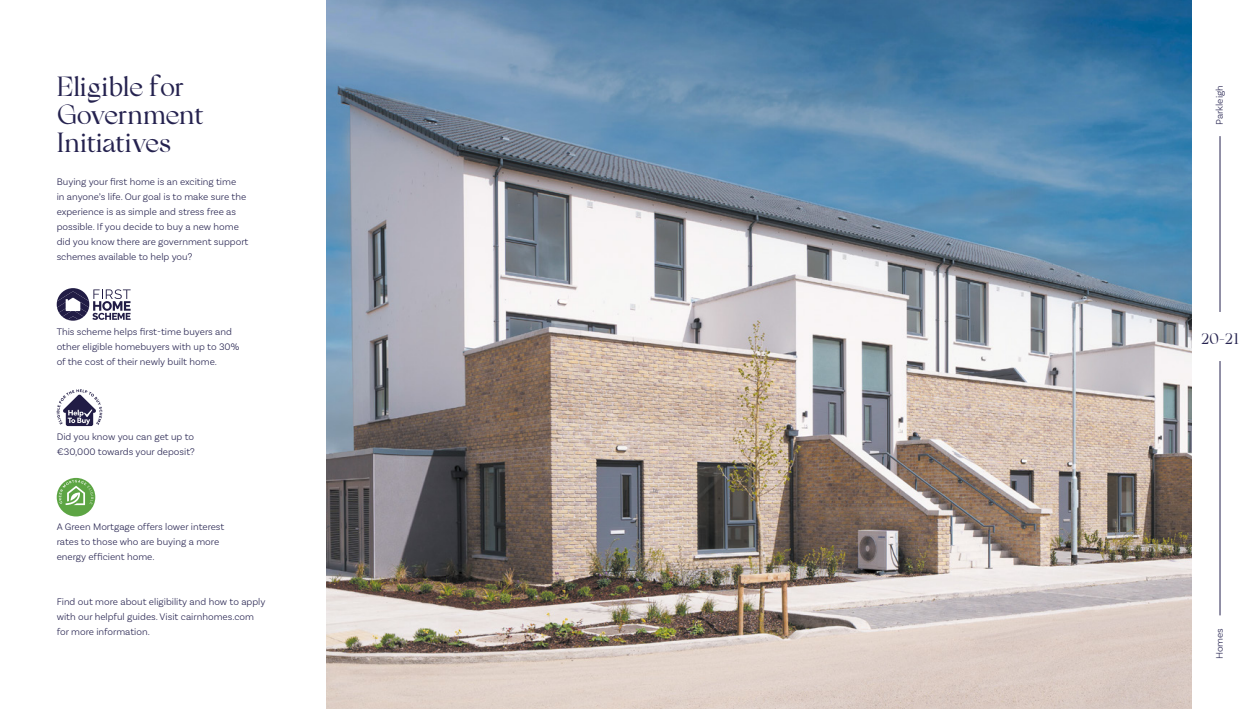
<style>
.page{position:relative;width:1248px;height:709px;background:#fff}
.page>*{position:absolute;margin:0;border:0;box-sizing:border-box;transform-origin:0 0}
.t1{font:27px/28px "FH1089 Parkleigh Regular";letter-spacing:-.025em;color:#25224f}
.t2{font:15px "FH1089 Parkleigh Regular";color:#25224f}
.t3{font:300 10px/15px "Basic Sans";color:#25224f}
</style>
<div class="page">
<hr style="left:1219px;top:136px;width:1px;height:176px;background:#25224f">
<svg style="left:57px;top:288px;width:74px;height:33px"></svg>
<svg style="left:57px;top:389px;width:45px;height:37px"></svg>
<div style="left:57px;top:478px;width:38px;height:38px;background:#5da544;border-radius:50%"></div>
<svg style="left:59px;top:480px;width:34px;height:25px"></svg>
<img style="left:326px;top:0;width:865px;height:709px">
<hr style="left:1219px;top:361px;width:1px;height:254px;background:#25224f">
<h1 class="t1" style="left:57px;top:71px;width:149px">Eligible for<br>Government<br>Initiatives</h1>
<p class="t3" style="left:1211px;top:125px;width:41px;rotate:-90deg">Parkleigh</p>
<p class="t3" style="left:57px;top:173px;width:193px">Buying your first home is an exciting time<br>in anyone’s life. Our goal is to make sure the experience is as simple and stress free as possible. If you decide to buy a new home did you know there are government support schemes available to help you?</p>
<p class="t3" style="left:57px;top:323px;width:184px">This scheme helps first-time buyers and other eligible homebuyers with up to 30% of the cost of their newly built home.</p>
<p class="t3" style="left:57px;top:428px;width:140px">Did you know you can get up to €30,000 towards your deposit?</p>
<p class="t3" style="left:57px;top:518px;width:169px">A Green Mortgage offers lower interest rates to those who are buying a more energy efficient home.</p>
<p class="t3" style="left:57px;top:593px;width:210px">Find out more about eligibility and how to apply with our helpful guides. Visit cairnhomes.com for more information.</p>
<h2 class="t2" style="left:1200px;top:328px;width:40px">20-21</h2>
<p class="t3" style="left:1211px;top:659px;width:33px;rotate:-90deg">Homes</p>
</div>
